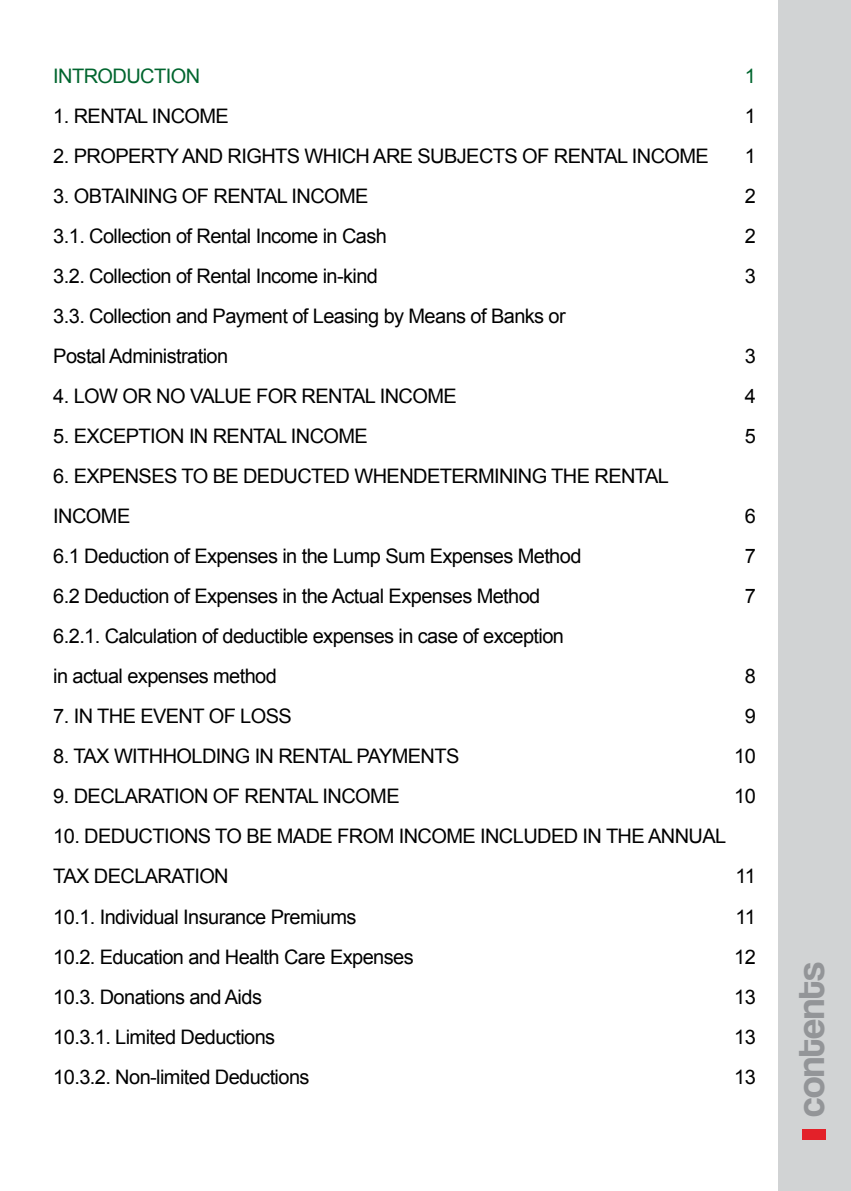
<style>
.page{position:relative;width:851px;height:1191px;background:#fff}
.page>*{position:absolute;margin:0;border:0;box-sizing:border-box;transform-origin:0 0}
.t1{font:40px "Coolvetica Rg";color:#939598}
.t2{font:20px "Arial";letter-spacing:-.03em;color:#000}
.t3{font:20px "Arial";letter-spacing:-.03em;color:#00652e}
</style>
<div class="page">
<div style="left:778px;top:0;width:72px;height:1191px;background:#d1d3d4"></div>
<div style="left:801px;top:1129px;width:24px;height:11px;background:#e32129"></div>
<p class="t3" style="left:53px;top:63px;width:148px">INTRODUCTION</p>
<p class="t3" style="left:744px;top:63px;width:13px">1</p>
<p class="t2" style="left:53px;top:103px;width:177px">1. RENTAL INCOME</p>
<p class="t2" style="left:744px;top:103px;width:13px">1</p>
<p class="t2" style="left:53px;top:143px;width:657px">2. PROPERTY AND RIGHTS WHICH ARE SUBJECTS OF RENTAL INCOME</p>
<p class="t2" style="left:744px;top:143px;width:13px">1</p>
<p class="t2" style="left:53px;top:183px;width:317px">3. OBTAINING OF RENTAL INCOME</p>
<p class="t2" style="left:744px;top:183px;width:13px">2</p>
<p class="t2" style="left:53px;top:223px;width:335px">3.1. Collection of Rental Income in Cash</p>
<p class="t2" style="left:744px;top:223px;width:13px">2</p>
<p class="t2" style="left:53px;top:263px;width:326px">3.2. Collection of Rental Income in-kind</p>
<p class="t2" style="left:744px;top:263px;width:13px">3</p>
<p class="t2" style="left:53px;top:303px;width:514px">3.3. Collection and Payment of Leasing by Means of Banks or</p>
<p class="t2" style="left:53px;top:343px;width:176px">Postal Administration</p>
<p class="t2" style="left:744px;top:343px;width:13px">3</p>
<p class="t2" style="left:53px;top:383px;width:405px">4. LOW OR NO VALUE FOR RENTAL INCOME</p>
<p class="t2" style="left:744px;top:383px;width:13px">4</p>
<p class="t2" style="left:53px;top:423px;width:316px">5. EXCEPTION IN RENTAL INCOME</p>
<p class="t2" style="left:744px;top:423px;width:13px">5</p>
<p class="t2" style="left:53px;top:463px;width:617px">6. EXPENSES TO BE DEDUCTED WHENDETERMINING THE RENTAL</p>
<p class="t2" style="left:53px;top:503px;width:78px">INCOME</p>
<p class="t2" style="left:744px;top:503px;width:13px">6</p>
<p class="t2" style="left:53px;top:543px;width:529px">6.1 Deduction of Expenses in the Lump Sum Expenses Method</p>
<p class="t2" style="left:744px;top:543px;width:13px">7</p>
<p class="t2" style="left:53px;top:583px;width:488px">6.2 Deduction of Expenses in the Actual Expenses Method</p>
<p class="t2" style="left:744px;top:583px;width:13px">7</p>
<p class="t2" style="left:53px;top:623px;width:512px">6.2.1. Calculation of deductible expenses in case of exception</p>
<p class="t2" style="left:53px;top:663px;width:225px">in actual expenses method</p>
<p class="t2" style="left:744px;top:663px;width:13px">8</p>
<p class="t2" style="left:53px;top:703px;width:240px">7. IN THE EVENT OF LOSS</p>
<p class="t2" style="left:744px;top:703px;width:13px">9</p>
<p class="t2" style="left:53px;top:743px;width:407px">8. TAX WITHHOLDING IN RENTAL PAYMENTS</p>
<p class="t2" style="left:734px;top:743px;width:23px">10</p>
<p class="t2" style="left:53px;top:783px;width:348px">9. DECLARATION OF RENTAL INCOME</p>
<p class="t2" style="left:734px;top:783px;width:23px">10</p>
<p class="t2" style="left:53px;top:823px;width:674px">10. DEDUCTIONS TO BE MADE FROM INCOME INCLUDED IN THE ANNUAL</p>
<p class="t2" style="left:53px;top:863px;width:177px">TAX DECLARATION</p>
<p class="t2" style="left:735px;top:863px;width:22px">11</p>
<p class="t2" style="left:53px;top:903px;width:305px">10.1. Individual Insurance Premiums</p>
<p class="t2" style="left:735px;top:903px;width:22px">11</p>
<p class="t2" style="left:53px;top:943px;width:362px">10.2. Education and Health Care Expenses</p>
<p class="t2" style="left:734px;top:943px;width:23px">12</p>
<p class="t2" style="left:53px;top:983px;width:210px">10.3. Donations and Aids</p>
<p class="t2" style="left:734px;top:983px;width:23px">13</p>
<p class="t2" style="left:53px;top:1023px;width:223px">10.3.1. Limited Deductions</p>
<p class="t2" style="left:734px;top:1023px;width:23px">13</p>
<p class="t2" style="left:53px;top:1063px;width:258px">10.3.2. Non-limited Deductions</p>
<p class="t2" style="left:734px;top:1063px;width:23px">13</p>
<p class="t1" style="left:787px;top:1117px;width:156px;rotate:-90deg">contents</p>
</div>
